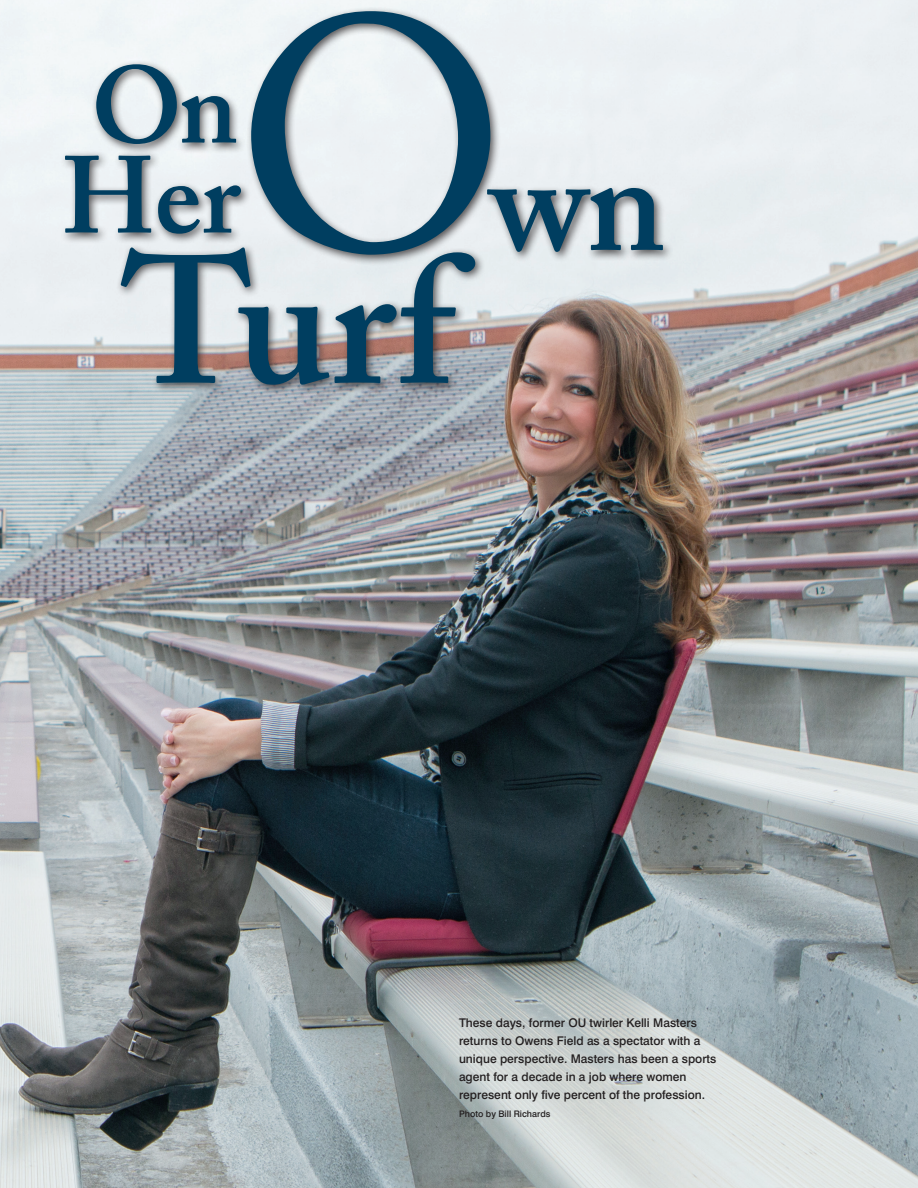
<style>
.page{position:relative;width:918px;height:1188px;background:#fff}
.page>*{position:absolute;margin:0;border:0;box-sizing:border-box;transform-origin:0 0}
.t1{font:330px "Adobe Caslon Pro";color:#003e60}
.t2{font:600 180px "Adobe Caslon Pro";color:#003e60}
.t3{font:600 144px "Adobe Caslon Pro";color:#003e60}
.t4{font:600 108px "Adobe Caslon Pro";color:#003e60}
.Cutline{font:500 12px/18px "Swiss 721 BT";color:#231f20}
.Cutline-2{font:500 9px "Swiss 721 BT";color:#231f20}
</style>
<div class="page">
<img style="left:0;top:0;width:918px;height:1188px">
<div style="left:116px;top:243px;width:370px;height:153px;background:#231f20;opacity:.75"></div>
<div style="left:91px;top:59px;width:155px;height:96px;background:#231f20;opacity:.75"></div>
<div style="left:60px;top:150px;width:191px;height:95px;background:#231f20;opacity:.75"></div>
<div style="left:246px;top:6px;width:428px;height:260px;background:#231f20;opacity:.75"></div>
<p class="t1" style="left:235px;top:-57px;width:272px">O</p>
<p class="t4" style="left:91px;top:42px;width:148px">On</p>
<p class="t4" style="left:62px;top:132px;width:181px">Her</p>
<p class="t3" style="left:490px;top:116px;width:177px">wn</p>
<p class="t2" style="left:122px;top:215px;width:333px">Turf</p>
<p class="Cutline" style="left:459px;top:1013px;width:259px">These days, former OU twirler Kelli Masters returns to Owens Field as a spectator with a unique perspective. Masters has been a sports agent for a decade in a job where women represent only five percent of the profession.</p>
<p class="Cutline-2" style="left:459px;top:1108px;width:93px">Photo by Bill Richards</p>
</div>
